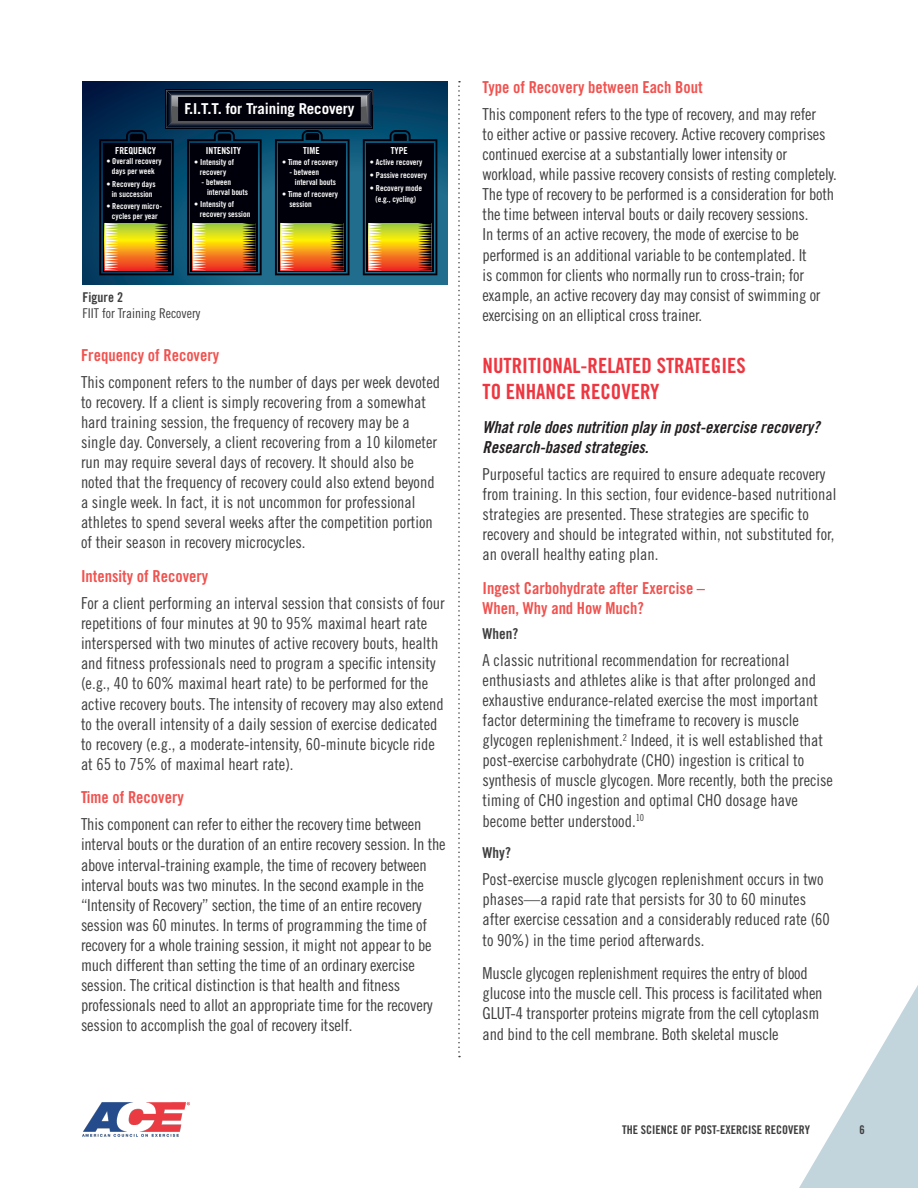
<style>
.page{position:relative;width:918px;height:1188px;background:#fff}
.page>*{position:absolute;margin:0;border:0;box-sizing:border-box;transform-origin:0 0}
.Section_Header{font:21px/25.5px "Trade Gothic LT Std Bd Cn 20";color:#ee3640}
.Body_Copy{font:16.5px/20.1px "Trade Gothic LT Std Cn 18";color:#3e3e3f}
._3H{font:16.5px/20.1px "Trade Gothic LT Std Bd Cn 20";color:#f0524f}
.Subsection_Header{font:16.5px/20.1px "Trade Gothic LT Std Bd Cn 20 Obl";color:#231f20}
.t1{font:700 15px "Trade Gothic";letter-spacing:-.01em;color:#fff}
._4H{font:15px "Trade Gothic LT Std Bd Cn 20";color:#3e3e3f}
.Body_Copy-2{font:13.5px "Trade Gothic LT Std Cn 18";color:#3e3e3f}
.Body_Copy-3{font:13.5px "Trade Gothic LT Std Bd Cn 20";color:#3e3e3f}
.t2{font:12px "Trade Gothic LT Std Bd Cn 20";color:#3e3e3f}
.t3{font:9.6px "Trade Gothic Bold Cond Twenty";color:#fff}
.t4{font:8.25px/9.9px "Trade Gothic Bold Cond Twenty";color:#fff;text-align:center}
</style>
<div class="page">
<svg style="left:799px;top:985px;width:119px;height:203px"></svg>
<svg style="left:458px;top:81px;width:2px;height:976px"></svg>
<img style="left:82px;top:1102px;width:108px;height:35px">
<svg style="left:83px;top:81px;width:364px;height:204px;background:#0a4467"></svg>
<div style="left:166px;top:89px;width:207px;height:39px;background:#00000a"></div>
<svg style="left:99px;top:90px;width:338px;height:185px;background:#2f352f"></svg>
<p class="t3" style="left:115px;top:144px;width:43px">FREQUENCY</p>
<p class="t4" style="left:106px;top:156px;width:57px">• Overall recovery days per week</p>
<p class="t4" style="left:106px;top:179px;width:51px">• Recovery days in succession</p>
<p class="t4" style="left:106px;top:201px;width:57px">• Recovery micro&shy;cycles per year</p>
<p class="t1" style="left:184px;top:99px;width:171px">F.I.T.T. for Training Recovery</p>
<p class="t3" style="left:206px;top:144px;width:37px">INTENSITY</p>
<p class="t4" style="left:194px;top:157px;width:41px">• Intensity of recovery</p>
<p class="t4" style="left:207px;top:177px;width:43px;text-align:left;text-indent:-5px">- between interval bouts</p>
<p class="t4" style="left:200px;top:199px;width:52px;text-align:left;text-indent:-5px">• Intensity of recovery session</p>
<p class="t3" style="left:303px;top:144px;width:18px">TIME</p>
<p class="t4" style="left:282px;top:157px;width:57px">• Time of recovery</p>
<p class="t4" style="left:295px;top:167px;width:43px;text-align:left;text-indent:-5px">- between interval bouts</p>
<p class="t4" style="left:289px;top:189px;width:50px;text-align:left;text-indent:-7px">• Time of recovery session</p>
<p class="t3" style="left:391px;top:144px;width:19px">TYPE</p>
<p class="t4" style="left:370px;top:157px;width:54px">• Active recovery</p>
<p class="t4" style="left:370px;top:170px;width:59px">• Passive recovery</p>
<p class="t4" style="left:370px;top:183px;width:54px;line-height:10.4px">• Recovery mode (e.g., cycling)</p>
<p class="Body_Copy-3" style="left:83px;top:289px;width:42px">Figure 2</p>
<p class="Body_Copy-2" style="left:83px;top:305px;width:119px">FIIT for Training Recovery</p>
<p class="_3H" style="left:81px;top:345px;width:140px">Frequency of Recovery</p>
<p class="Body_Copy" style="left:81px;top:372px;width:361px">This component refers to the number of days per week devoted to recovery. If a client is simply recovering from a somewhat hard training session, the frequency of recovery may be a single day. Conversely, a client recovering from a 10 kilometer run may require several days of recovery. It should also be noted that the frequency of recovery could also extend beyond a single week. In fact, it is not uncommon for professional athletes to spend several weeks after the competition portion of their season in recovery microcycles.</p>
<p class="_3H" style="left:81px;top:566px;width:129px">Intensity of Recovery</p>
<p class="Body_Copy" style="left:81px;top:593px;width:365px">For a client performing an interval session that consists of four repetitions of four minutes at 90 to 95% maximal heart rate interspersed with two minutes of active recovery bouts, health and fitness professionals need to program a specific intensity (e.g., 40 to 60% maximal heart rate) to be performed for the active recovery bouts. The intensity of recovery may also extend to the overall intensity of a daily session of exercise dedicated to recovery (e.g., a moderate-intensity, 60-minute bicycle ride at 65 to 75% of maximal heart rate).</p>
<p class="_3H" style="left:81px;top:787px;width:104px">Time of Recovery</p>
<p class="Body_Copy" style="left:81px;top:814px;width:366px">This component can refer to either the recovery time between interval bouts or the duration of an entire recovery session. In the above interval-training example, the time of recovery between interval bouts was two minutes. In the second example in the “Intensity of Recovery” section, the time of an entire recovery session was 60 minutes. In terms of programming the time of recovery for a whole training session, it might not appear to be much different than setting the time of an ordinary exercise session. The critical distinction is that health and fitness professionals need to allot an appropriate time for the recovery session to accomplish the goal of recovery itself.</p>
<p class="_3H" style="left:483px;top:77px;width:222px">Type of Recovery between Each Bout</p>
<p class="Body_Copy" style="left:483px;top:104px;width:356px">This component refers to the type of recovery, and may refer<br>to either active or passive recovery. Active recovery comprises continued exercise at a substantially lower intensity or workload, while passive recovery consists of resting completely.<br>The type of recovery to be performed is a consideration for both the time between interval bouts or daily recovery sessions.<br>In terms of an active recovery, the mode of exercise to be performed is an additional variable to be contemplated. It<br>is common for clients who normally run to cross-train; for example, an active recovery day may consist of swimming or exercising on an elliptical cross trainer.</p>
<p class="Section_Header" style="left:483px;top:353px;width:265px">NUTRITIONAL-RELATED STRATEGIES<br>TO ENHANCE RECOVERY</p>
<p class="Subsection_Header" style="left:483px;top:417px;width:339px">What role does nutrition play in post-exercise recovery?<br>Research-based strategies.</p>
<p class="Body_Copy" style="left:483px;top:463px;width:355px">Purposeful tactics are required to ensure adequate recovery from training. In this section, four evidence-based nutritional strategies are presented. These strategies are specific to recovery and should be integrated within, not substituted for, an overall healthy eating plan.</p>
<p class="_3H" style="left:483px;top:578px;width:224px">Ingest Carbohydrate after Exercise –<br>When, Why and How Much?</p>
<p class="_4H" style="left:483px;top:624px;width:37px">When?</p>
<p class="Body_Copy" style="left:483px;top:650px;width:352px">A classic nutritional recommendation for recreational enthusiasts and athletes alike is that after prolonged and exhaustive endurance-related exercise the most important factor determining the timeframe to recovery is muscle glycogen replenishment.<sup>2</sup> Indeed, it is well established that post-exercise carbohydrate (CHO) ingestion is critical to synthesis of muscle glycogen. More recently, both the precise timing of CHO ingestion and optimal CHO dosage have become better understood.<sup>10</sup></p>
<p class="_4H" style="left:483px;top:844px;width:30px">Why?</p>
<p class="Body_Copy" style="left:483px;top:869px;width:349px">Post-exercise muscle glycogen replenishment occurs in two phases—a rapid rate that persists for 30 to 60 minutes after exercise cessation and a considerably reduced rate (60 to 90%) in the time period afterwards.</p>
<p class="Body_Copy" style="left:483px;top:963px;width:342px">Muscle glycogen replenishment requires the entry of blood glucose into the muscle cell. This process is facilitated when GLUT-4 transporter proteins migrate from the cell cytoplasm and bind to the cell membrane. Both skeletal muscle</p>
<p class="t2" style="left:622px;top:1122px;width:189px">THE SCIENCE OF POST-EXERCISE RECOVERY</p>
<p class="t2" style="left:859px;top:1122px;width:7px">6</p>
</div>
